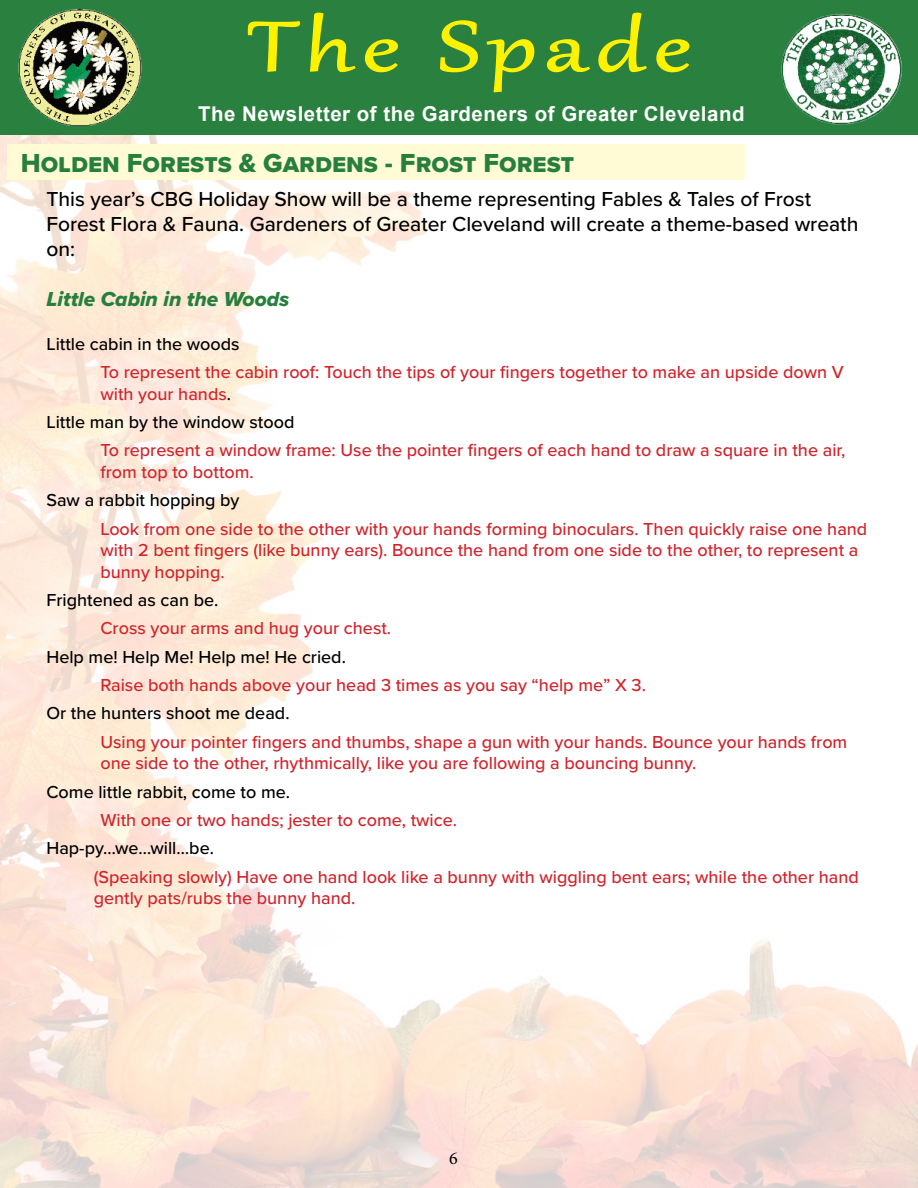
<style>
.page{position:relative;width:918px;height:1188px;background:#fff}
.page>*{position:absolute;margin:0;border:0;box-sizing:border-box;transform-origin:0 0}
.t1{font:86.1px "Gabriola";letter-spacing:.075em;color:#fff200;scale:1.36 1}
.t2{font:27px "Proxima Nova Extrabld";color:#277f3e}
.t3{font:500 21px/25.2px "Proxima Nova";color:#000}
.t4{font:21px "Proxima Nova Extrabld It";color:#277f3e}
.t5{font:700 20.4px "Arial";letter-spacing:.025em;color:#fff}
.t6{font:500 18px/21.6px "Proxima Nova";color:#d2232a}
.t7{font:500 18px "Proxima Nova";color:#000}
.t8{font:18px "Minion Pro";color:#000}
.s1{color:#000}
</style>
<div class="page">
<img style="left:0;top:135px;width:918px;height:1053px">
<div style="left:7px;top:144px;width:738px;height:35px;background:#fffcd5"></div>
<div style="left:0;top:0;width:918px;height:135px;background:#29803f"></div>
<img style="left:18px;top:10px;width:124px;height:115px">
<img style="left:781px;top:13px;width:121px;height:112px">
<svg style="left:247px;top:21px;width:54px;height:51px"></svg>
<svg style="left:310px;top:12px;width:46px;height:61px"></svg>
<svg style="left:364px;top:39px;width:34px;height:34px"></svg>
<svg style="left:440px;top:20px;width:38px;height:53px"></svg>
<svg style="left:486px;top:39px;width:49px;height:54px"></svg>
<svg style="left:546px;top:39px;width:44px;height:34px"></svg>
<svg style="left:598px;top:12px;width:49px;height:61px"></svg>
<svg style="left:656px;top:39px;width:34px;height:34px"></svg>
<h1 class="t1" style="left:248px;top:-10px;width:327px">The Spade</h1>
<p class="t5" style="left:198px;top:99px;width:548px">The Newsletter of the Gardeners of Greater Cleveland</p>
<h2 class="t2" style="left:21px;top:143px;width:555px">Holden Forests &amp; Gardens - Frost Forest</h2>
<p class="t3" style="left:46px;top:185px;width:814px">This year’s CBG Holiday Show will be a theme representing Fables &amp; Tales of Frost<br>Forest Flora &amp; Fauna. Gardeners of Greater Cleveland will create a theme-based wreath on:</p>
<p class="t4" style="left:46px;top:284px;width:244px">Little Cabin in the Woods</p>
<p class="t7" style="left:46px;top:330px;width:195px">Little cabin in the woods</p>
<p class="t6" style="left:100px;top:360px;width:745px">To represent the cabin roof: Touch the tips of your fingers together to make an upside down V with your hands<span class="s1">.</span></p>
<p class="t7" style="left:46px;top:408px;width:250px">Little man by the window stood</p>
<p class="t6" style="left:100px;top:439px;width:746px">To represent a window frame: Use the pointer fingers of each hand to draw a square in the air, from top to bottom.</p>
<p class="t7" style="left:46px;top:487px;width:195px">Saw a rabbit hopping by</p>
<p class="t6" style="left:100px;top:517px;width:768px">Look from one side to the other with your hands forming binoculars. Then quickly raise one hand with 2 bent fingers (like bunny ears). Bounce the hand from one side to the other, to represent a bunny hopping.</p>
<p class="t7" style="left:46px;top:587px;width:174px">Frightened as can be.</p>
<p class="t6" style="left:100px;top:617px;width:292px">Cross your arms and hug your chest.</p>
<p class="t7" style="left:46px;top:643px;width:301px">Help me! Help Me! Help me! He cried.</p>
<p class="t6" style="left:100px;top:674px;width:547px">Raise both hands above your head 3 times as you say “help me” X 3.</p>
<p class="t7" style="left:46px;top:700px;width:245px">Or the hunters shoot me dead.</p>
<p class="t6" style="left:100px;top:730px;width:748px">Using your pointer fingers and thumbs, shape a gun with your hands. Bounce your hands from one side to the other, rhythmically, like you are following a bouncing bunny.</p>
<p class="t7" style="left:46px;top:778px;width:245px">Come little rabbit, come to me.</p>
<p class="t6" style="left:100px;top:809px;width:358px">With one or two hands; jester to come, twice.</p>
<p class="t7" style="left:46px;top:835px;width:169px">Hap-py…we…will…be.</p>
<p class="t6" style="left:94px;top:865px;width:767px">(Speaking slowly) Have one hand look like a bunny with wiggling bent ears; while the other hand gently pats/rubs the bunny hand.</p>
<p class="t8" style="left:449px;top:1146px;width:10px">6</p>
</div>
